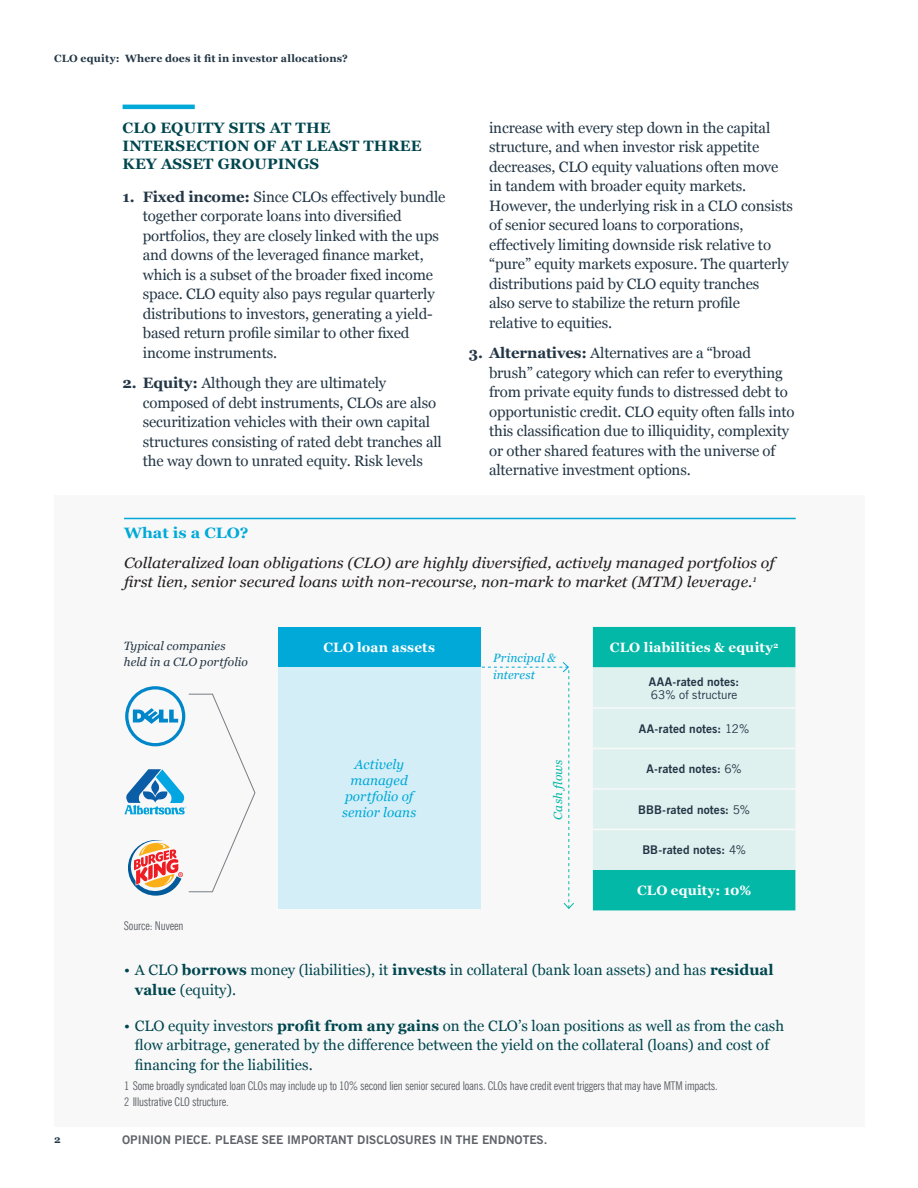
<style>
.page{position:relative;width:918px;height:1188px;background:#fff}
.page>*{position:absolute;margin:0;border:0;box-sizing:border-box;transform-origin:0 0}
.t1{font:15px/19.5px "Georgia";letter-spacing:-.01em;color:#233645}
.t2{font:15px/19.5px "Georgia";color:#00464e}
.Chart_Subhead{font:italic 15px/19.5px "Georgia";color:#231f20;scale:1.07 1}
.Subhead_1{font:700 15px/18px "Georgia";letter-spacing:.01em;color:#00464e}
.Chart_Heading{font:700 15px "Georgia";color:#00a9d8;scale:1.07 1}
.Table__Row_Heading{font:700 13.5px "Georgia";letter-spacing:.015em;color:#fff}
.Table__Row_Heading-2{font:italic 13.5px/16.2px "Georgia";color:#00a9d8;text-align:center}
._8_pt_disclosure_ind{font:condensed 12px "News Gothic BT";letter-spacing:-.015em;color:#5f6369}
.Table__Data{font:700 12px "News Gothic BT";letter-spacing:.01em;color:#233645}
.t3{font:700 12px "News Gothic BT";color:#5f6369}
.Table__Row_Heading-3{font:italic 12px/16.5px "Georgia";letter-spacing:.005em;color:#233645}
.Table__Row_Heading-4{font:italic 12px/16.5px "Georgia";letter-spacing:.01em;color:#00a9d8}
.Table__Data-2{font:12px "News Gothic BT";letter-spacing:.01em;color:#233645}
._8_pt_disclosure_jus{font:condensed 12px "News Gothic BT";letter-spacing:-.015em;color:#5f6369}
.Table__Row_Heading-5{font:italic 12px "Georgia";letter-spacing:.005em;color:#03b8a7}
.Headline_running_hea{font:700 10.5px "Georgia";letter-spacing:.02em;color:#233645}
.s1{font-weight:700}
.s2{font-weight:400}
</style>
<div class="page">
<hr style="left:123px;top:105px;width:72px;height:4px;background:#00a9d8">
<div style="left:54px;top:495px;width:811px;height:632px;background:#f8f8f8"></div>
<hr style="left:124px;top:518px;width:672px;height:1px;background:#00a9d8">
<div style="left:593px;top:627px;width:202px;height:283px;background:#03b8a7"></div>
<div style="left:593px;top:667px;width:202px;height:203px;background:#dff1ef"></div>
<hr style="left:593px;top:707px;width:202px;height:2px;background:#f8f8f8">
<hr style="left:593px;top:748px;width:202px;height:1px;background:#f8f8f8">
<hr style="left:593px;top:788px;width:202px;height:2px;background:#f8f8f8">
<hr style="left:593px;top:829px;width:202px;height:1px;background:#f8f8f8">
<div style="left:278px;top:627px;width:202px;height:40px;background:#00a9d8"></div>
<div style="left:278px;top:667px;width:202px;height:242px;background:#d4eef7"></div>
<svg style="left:482px;top:662px;width:92px;height:247px"></svg>
<div style="left:553px;top:740px;width:9px;height:99px;background:#f8f8f8"></div>
<svg style="left:125px;top:686px;width:131px;height:210px"></svg>
<p class="Headline_running_hea" style="left:54px;top:50px;width:295px">CLO equity: Where does it fit in investor allocations?</p>
<p class="Subhead_1" style="left:123px;top:118px;width:301px">CLO EQUITY SITS AT THE<br>INTERSECTION OF AT LEAST THREE<br>KEY ASSET GROUPINGS</p>
<p class="t1" style="left:143px;top:186px;width:304px;text-indent:-20px"><span class="s1">1. Fixed income:</span> Since CLOs effectively bundle together corporate loans into diversified portfolios, they are closely linked with the ups and downs of the leveraged finance market, which is a subset of the broader fixed income space. CLO equity also pays regular quarterly distributions to investors, generating a yield&shy;based return profile similar to other fixed income instruments.</p>
<p class="t1" style="left:143px;top:373px;width:301px;text-indent:-20px"><span class="s1">2. Equity:</span> Although they are ultimately composed of debt instruments, CLOs are also securitization vehicles with their own capital structures consisting of rated debt tranches all the way down to unrated equity. Risk levels</p>
<p class="t1" style="left:489px;top:117px;width:305px">increase with every step down in the capital structure, and when investor risk appetite decreases, CLO equity valuations often move in tandem with broader equity markets.<br>However, the underlying risk in a CLO consists of senior secured loans to corporations, effectively limiting downside risk relative to “pure” equity markets exposure. The quarterly distributions paid by CLO equity tranches<br>also serve to stabilize the return profile<br>relative to equities.</p>
<p class="t1" style="left:489px;top:343px;width:307px;text-indent:-20px"><span class="s1">3. Alternatives:</span> Alternatives are a “broad brush” category which can refer to everything from private equity funds to distressed debt to opportunistic credit. CLO equity often falls into this classification due to illiquidity, complexity or other shared features with the universe of alternative investment options.</p>
<p class="Chart_Heading" style="left:124px;top:521px;width:118px">What is a CLO?</p>
<p class="Chart_Subhead" style="left:124px;top:552px;width:609px">Collateralized loan obligations (CLO) are highly diversified, actively managed portfolios of first lien, senior secured loans with non-recourse, non-mark to market (MTM) leverage.<sup>1</sup></p>
<p class="Table__Row_Heading-3" style="left:124px;top:637px;width:126px">Typical companies held in a CLO portfolio</p>
<p class="_8_pt_disclosure_jus" style="left:124px;top:918px;width:61px">Source: Nuveen</p>
<p class="Table__Row_Heading" style="left:323px;top:637px;width:113px">CLO loan assets</p>
<p class="Table__Row_Heading-2" style="left:342px;top:756px;width:76px">Actively managed portfolio of senior loans</p>
<p class="Table__Row_Heading-4" style="left:493px;top:650px;width:64px">Principal &amp; interest</p>
<p class="Table__Row_Heading-5" style="left:549px;top:820px;width:62px;rotate:-90deg">Cash flows</p>
<p class="Table__Row_Heading" style="left:610px;top:637px;width:170px">CLO liabilities &amp; equity<sup>2</sup></p>
<p class="Table__Data" style="left:649px;top:674px;width:92px">AAA-rated notes:</p>
<p class="Table__Data-2" style="left:651px;top:687px;width:88px">63% of structure</p>
<p class="Table__Data" style="left:639px;top:721px;width:112px">AA-rated notes: <span class="s2">12%</span></p>
<p class="Table__Data" style="left:647px;top:762px;width:97px">A-rated notes: <span class="s2">6%</span></p>
<p class="Table__Data" style="left:638px;top:802px;width:113px">BBB-rated notes: <span class="s2">5%</span></p>
<p class="Table__Data" style="left:642px;top:843px;width:105px">BB-rated notes: <span class="s2">4%</span></p>
<p class="Table__Row_Heading" style="left:637px;top:880px;width:116px">CLO equity: 10%</p>
<p class="t2" style="left:135px;top:959px;width:640px;text-indent:-11px">• A CLO <span class="s1">borrows</span> money (liabilities), it <span class="s1">invests</span> in collateral (bank loan assets) and has <span class="s1">residual value</span> (equity).</p>
<p class="t2" style="left:135px;top:1015px;width:651px;text-indent:-11px">• CLO equity investors <span class="s1">profit from any gains</span> on the CLO’s loan positions as well as from the cash flow arbitrage, generated by the difference between the yield on the collateral (loans) and cost of financing for the liabilities.</p>
<p class="Headline_running_hea" style="left:54px;top:1131px;width:8px">2</p>
<p class="_8_pt_disclosure_ind" style="left:124px;top:1079px;width:595px">1 Some broadly syndicated loan CLOs may include up to 10% second lien senior secured loans. CLOs have credit event triggers that may have MTM impacts.</p>
<p class="_8_pt_disclosure_ind" style="left:124px;top:1094px;width:106px">2 Illustrative CLO structure.</p>
<p class="t3" style="left:122px;top:1133px;width:427px">OPINION PIECE. PLEASE SEE IMPORTANT DISCLOSURES IN THE ENDNOTES.</p>
</div>
